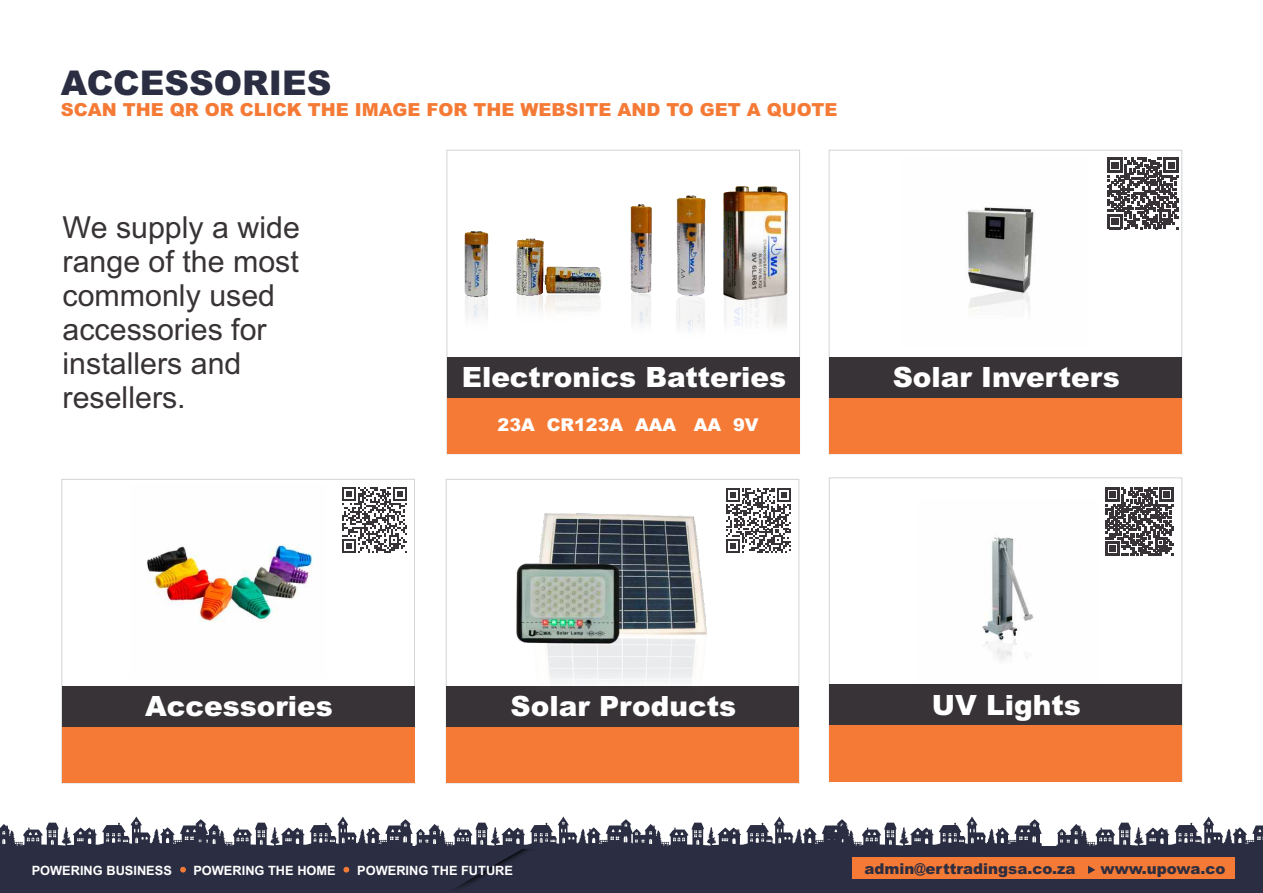
<style>
.page{position:relative;width:1263px;height:893px;background:#fff}
.page>*{position:absolute;margin:0;border:0;box-sizing:border-box;transform-origin:0 0}
.t1{font:900 34.2px "Arial";color:#2b2e42}
.t2{font:30.3px/33.9px "Arial";color:#383336}
.t3{font:900 27.9px "Arial";color:#fff}
.t4{font:900 18px "Arial";color:#f57a36}
.t5{font:900 17.7px "Arial";color:#fff}
.t6{font:900 15px "Arial";color:#2e2e40}
.t7{font:700 12.75px "Arial";color:#fff}
</style>
<div class="page">
<div style="left:0;top:846px;width:1263px;height:47px;background:#2b2e42"></div>
<div style="left:852px;top:857px;width:382px;height:22px;background:#f57a36"></div>
<svg style="left:1088px;top:866px;width:7px;height:8px"></svg>
<svg style="left:0;top:817px;width:1042px;height:72px"></svg>
<svg style="left:1056px;top:817px;width:207px;height:29px"></svg>
<div style="left:447px;top:397px;width:352px;height:57px;background:#f57a36"></div>
<div style="left:447px;top:357px;width:352px;height:40px;background:#383336"></div>
<div style="left:829px;top:397px;width:353px;height:57px;background:#f57a36"></div>
<div style="left:829px;top:357px;width:353px;height:40px;background:#383336"></div>
<img style="left:982px;top:537px;width:52px;height:124px">
<div style="left:829px;top:725px;width:353px;height:56px;background:#f57a36"></div>
<div style="left:829px;top:685px;width:353px;height:40px;background:#383336"></div>
<div style="left:446px;top:726px;width:353px;height:57px;background:#f57a36"></div>
<div style="left:446px;top:686px;width:353px;height:40px;background:#383336"></div>
<img style="left:967px;top:207px;width:67px;height:104px">
<img style="left:462px;top:454px;width:316px;height:273px">
<div style="left:62px;top:726px;width:352px;height:57px;background:#f57a36"></div>
<div style="left:62px;top:686px;width:352px;height:40px;background:#383336"></div>
<img style="left:147px;top:544px;width:166px;height:78px">
<svg style="left:342px;top:487px;width:65px;height:66px"></svg>
<svg style="left:1107px;top:158px;width:72px;height:71px"></svg>
<svg style="left:725px;top:488px;width:66px;height:65px"></svg>
<svg style="left:1105px;top:487px;width:69px;height:69px"></svg>
<img style="left:650px;top:149px;width:214px;height:213px">
<img style="left:446px;top:207px;width:106px;height:154px">
<img style="left:730px;top:181px;width:46px;height:168px">
<img style="left:552px;top:180px;width:178px;height:179px">
<p class="t1" style="left:61px;top:70px;width:272px">ACCESSORIES</p>
<p class="t4" style="left:61px;top:103px;width:778px">SCAN THE QR OR CLICK THE IMAGE FOR THE WEBSITE AND TO GET A QUOTE</p>
<p class="t2" style="left:63px;top:213px;width:239px">We supply a wide range of the most commonly used accessories for installers and resellers.</p>
<p class="t3" style="left:462px;top:367px;width:326px">Electronics Batteries</p>
<p class="t3" style="left:893px;top:367px;width:229px">Solar Inverters</p>
<p class="t5" style="left:498px;top:418px;width:262px">23A CR123A AAA AA 9V</p>
<p class="t3" style="left:145px;top:696px;width:189px">Accessories</p>
<p class="t3" style="left:511px;top:696px;width:227px">Solar Products</p>
<p class="t3" style="left:932px;top:695px;width:151px">UV Lights</p>
<p class="t7" style="left:32px;top:866px;width:142px">POWERING BUSINESS</p>
<p class="t7" style="left:193px;top:866px;width:144px">POWERING THE HOME</p>
<p class="t7" style="left:357px;top:866px;width:157px">POWERING THE FUTURE</p>
<p class="t6" style="left:864px;top:863px;width:213px">admin@erttradingsa.co.za</p>
<p class="t6" style="left:1100px;top:863px;width:126px">www.upowa.co</p>
</div>
